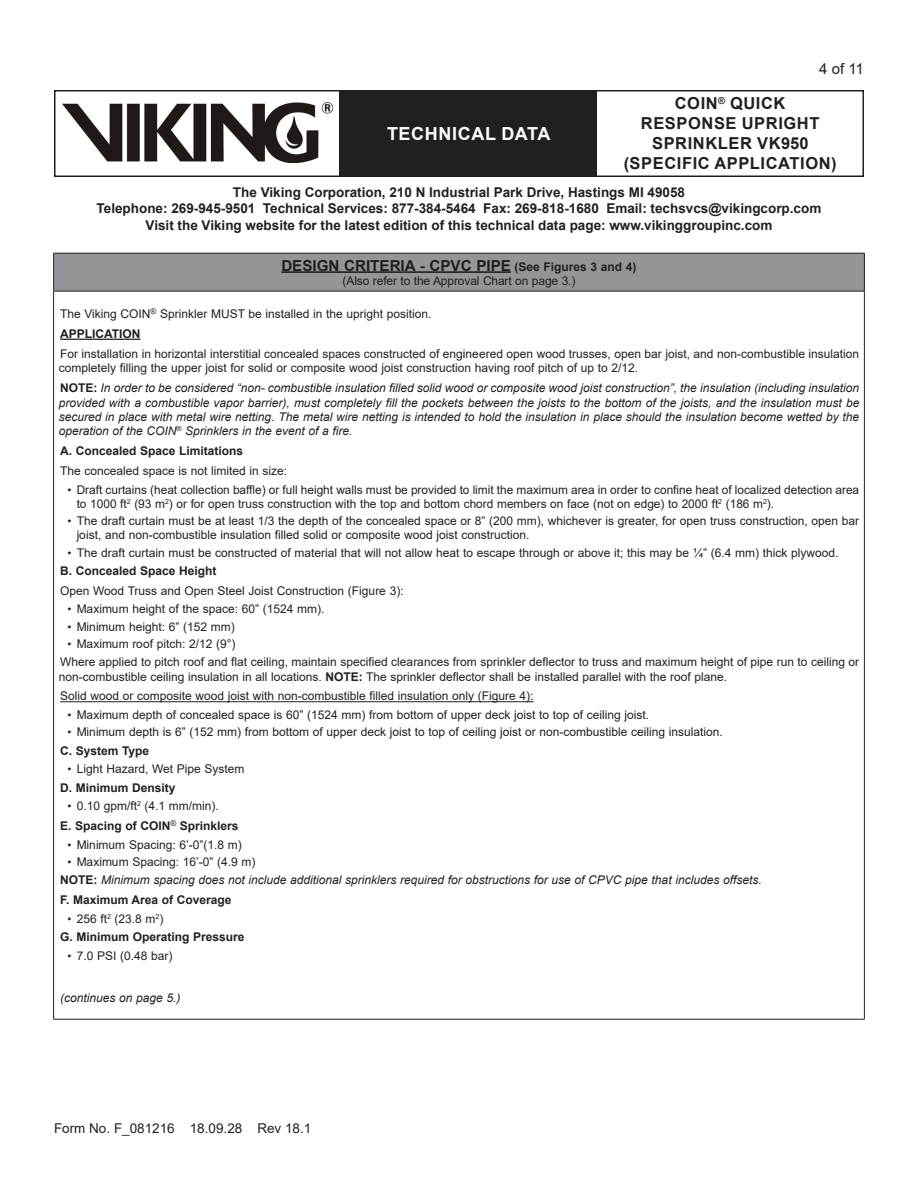
<style>
.page{position:relative;width:918px;height:1188px;background:#fff}
.page>*{position:absolute;margin:0;border:0;box-sizing:border-box;transform-origin:0 0}
.t1{font:700 18px "Arial";letter-spacing:.035em;color:#fff}
.t2{font:700 16.5px/19.8px "Arial";letter-spacing:.035em;color:#231f20;text-align:center}
.Table_Text_Bold{font:700 15.15px "Arial";color:#231f20}
.t3{font:15px "Arial";color:#231f20}
.t4{font:700 13.5px/16.2px "Arial";color:#231f20;text-align:center}
.t5{font:13.5px "Arial";color:#231f20}
.Bullet{font:12px/14.4px "Arial";color:#231f20}
.Body_Text_2{font:12px/14.4px "Arial";color:#231f20}
.Body_Text_2-2{font:italic 12px/14.4px "Arial";color:#231f20;text-align:justify}
.Body_Text_2-3{font:700 12px "Arial";color:#231f20}
.Table_Text_Bold-2{font:12px "Arial";letter-spacing:-.01em;color:#231f20}
.s1{font-size:12px}
.s2{font-weight:700;font-style:normal}
.s3{font-size:11.4px}
.s4{font-weight:700}
</style>
<div class="page">
<div style="left:54px;top:90px;width:810px;height:87px;border:2px solid #231f20"></div>
<div style="left:340px;top:91px;width:257px;height:85px;background:#231f20"></div>
<img style="left:63px;top:102px;width:269px;height:60px">
<div style="left:54px;top:253px;width:810px;height:38px;background:#939598"></div>
<hr style="left:53px;top:253px;width:812px;height:1px;background:#231f20">
<hr style="left:864px;top:254px;width:1px;height:37px;background:#231f20">
<hr style="left:53px;top:291px;width:812px;height:1px;background:#231f20">
<hr style="left:864px;top:292px;width:1px;height:727px;background:#231f20">
<hr style="left:53px;top:1019px;width:812px;height:1px;background:#231f20">
<hr style="left:53px;top:292px;width:1px;height:727px;background:#231f20">
<hr style="left:53px;top:254px;width:1px;height:37px;background:#231f20">
<hr style="left:281px;top:271px;width:124px;height:2px;background:#231f20">
<hr style="left:405px;top:271px;width:106px;height:2px;background:#231f20">
<hr style="left:60px;top:339px;width:81px;height:1px;background:#231f20">
<hr style="left:60px;top:701px;width:474px;height:1px;background:#231f20">
<h1 class="t1" style="left:387px;top:121px;width:165px">TECHNICAL DATA</h1>
<p class="t3" style="left:819px;top:59px;width:46px">4 of 11</p>
<h2 class="t2" style="left:624px;top:94px;width:214px">COIN<sup>®</sup> QUICK<br>RESPONSE UPRIGHT<br>SPRINKLER VK950 (SPECIFIC APPLICATION)</h2>
<p class="t4" style="left:97px;top:184px;width:726px">The Viking Corporation, 210 N Industrial Park Drive, Hastings MI 49058<br>Telephone: 269-945-9501 Technical Services: 877-384-5464 Fax: 269-818-1680 Email: techsvcs@vikingcorp.com<br>Visit the Viking website for the latest edition of this technical data page: www.vikinggroupinc.com</p>
<p class="Table_Text_Bold" style="left:281px;top:255px;width:357px">DESIGN CRITERIA - CPVC PIPE <span class="s1">(See Figures 3 and 4)</span></p>
<p class="Table_Text_Bold-2" style="left:343px;top:272px;width:234px">(Also refer to the Approval Chart on page 3.)</p>
<p class="Body_Text_2" style="left:60px;top:307px;width:373px">The Viking COIN<sup>®</sup> Sprinkler MUST be installed in the upright position.</p>
<p class="Body_Text_2-3" style="left:60px;top:325px;width:82px">APPLICATION</p>
<p class="Body_Text_2" style="left:59px;top:346px;width:802px">For installation in horizontal interstitial concealed spaces constructed of engineered open wood trusses, open bar joist, and non-combustible insulation completely filling the upper joist for solid or composite wood joist construction having roof pitch of up to 2/12.</p>
<p class="Body_Text_2-2" style="left:59px;top:381px;width:802px"><span class="s2">NOTE:</span> In order to be considered “non- combustible insulation filled solid wood or composite wood joist construction”, the insulation (including insulation provided with a combustible vapor barrier), must completely fill the pockets between the joists to the bottom of the joists, and the insulation must be secured in place with metal wire netting. The metal wire netting is intended to hold the insulation in place should the insulation become wetted by the operation of the COIN<sup>®</sup> Sprinklers in the event of a fire.</p>
<p class="Body_Text_2-3" style="left:60px;top:442px;width:185px">A. Concealed Space Limitations</p>
<p class="Body_Text_2" style="left:60px;top:464px;width:229px">The concealed space is not limited in size:</p>
<p class="Bullet" style="left:77px;top:482px;width:784px;text-indent:-9px"><span class="s3">•</span> Draft curtains (heat collection baffle) or full height walls must be provided to limit the maximum area in order to confine heat of localized detection area to 1000 ft<sup>2</sup> (93 m<sup>2</sup>) or for open truss construction with the top and bottom chord members on face (not on edge) to 2000 ft<sup>2</sup> (186 m<sup>2</sup>).</p>
<p class="Bullet" style="left:77px;top:514px;width:784px;text-indent:-9px"><span class="s3">•</span> The draft curtain must be at least 1/3 the depth of the concealed space or 8” (200 mm), whichever is greater, for open truss construction, open bar joist, and non-combustible insulation filled solid or composite wood joist construction.</p>
<p class="Bullet" style="left:68px;top:545px;width:772px"><span class="s3">•</span> The draft curtain must be constructed of material that will not allow heat to escape through or above it; this may be ¼” (6.4 mm) thick plywood.</p>
<p class="Body_Text_2-3" style="left:60px;top:562px;width:158px">B. Concealed Space Height</p>
<p class="Body_Text_2" style="left:60px;top:583px;width:345px">Open Wood Truss and Open Steel Joist Construction (Figure 3):</p>
<p class="Bullet" style="left:68px;top:602px;width:258px"><span class="s3">•</span> Maximum height of the space: 60” (1524 mm).</p>
<p class="Bullet" style="left:68px;top:619px;width:169px"><span class="s3">•</span> Minimum height: 6” (152 mm)</p>
<p class="Bullet" style="left:68px;top:636px;width:169px"><span class="s3">•</span> Maximum roof pitch: 2/12 (9°)</p>
<p class="Body_Text_2" style="left:59px;top:655px;width:802px">Where applied to pitch roof and flat ceiling, maintain specified clearances from sprinkler deflector to truss and maximum height of pipe run to ceiling or non-combustible ceiling insulation in all locations. <span class="s4">NOTE:</span> The sprinkler deflector shall be installed parallel with the roof plane.</p>
<p class="Body_Text_2" style="left:60px;top:689px;width:475px">Solid wood or composite wood joist with non-combustible filled insulation only (Figure 4):</p>
<p class="Bullet" style="left:68px;top:707px;width:583px"><span class="s3">•</span> Maximum depth of concealed space is 60” (1524 mm) from bottom of upper deck joist to top of ceiling joist.</p>
<p class="Bullet" style="left:68px;top:725px;width:657px"><span class="s3">•</span> Minimum depth is 6” (152 mm) from bottom of upper deck joist to top of ceiling joist or non-combustible ceiling insulation.</p>
<p class="Body_Text_2-3" style="left:60px;top:742px;width:91px">C. System Type</p>
<p class="Bullet" style="left:68px;top:762px;width:178px"><span class="s3">•</span> Light Hazard, Wet Pipe System</p>
<p class="Body_Text_2-3" style="left:60px;top:779px;width:117px">D. Minimum Density</p>
<p class="Bullet" style="left:68px;top:799px;width:153px"><span class="s3">•</span> 0.10 gpm/ft<sup>2</sup> (4.1 mm/min).</p>
<p class="Body_Text_2-3" style="left:60px;top:818px;width:180px">E. Spacing of COIN<sup>®</sup> Sprinklers</p>
<p class="Bullet" style="left:68px;top:837px;width:176px"><span class="s3">•</span> Minimum Spacing: 6’-0”(1.8 m)</p>
<p class="Bullet" style="left:68px;top:855px;width:189px"><span class="s3">•</span> Maximum Spacing: 16’-0” (4.9 m)</p>
<p class="Body_Text_2-2" style="left:60px;top:873px;width:703px"><span class="s2">NOTE:</span> Minimum spacing does not include additional sprinklers required for obstructions for use of CPVC pipe that includes offsets.</p>
<p class="Body_Text_2-3" style="left:60px;top:892px;width:173px">F. Maximum Area of Coverage</p>
<p class="Bullet" style="left:68px;top:911px;width:97px"><span class="s3">•</span> 256 ft<sup>2</sup> (23.8 m<sup>2</sup>)</p>
<p class="Body_Text_2-3" style="left:60px;top:929px;width:186px">G. Minimum Operating Pressure</p>
<p class="Bullet" style="left:68px;top:948px;width:106px"><span class="s3">•</span> 7.0 PSI (0.48 bar)</p>
<p class="Body_Text_2-2" style="left:60px;top:991px;width:122px">(continues on page 5.)</p>
<p class="t5" style="left:54px;top:1119px;width:259px">Form No. F_081216 18.09.28 Rev 18.1</p>
</div>
